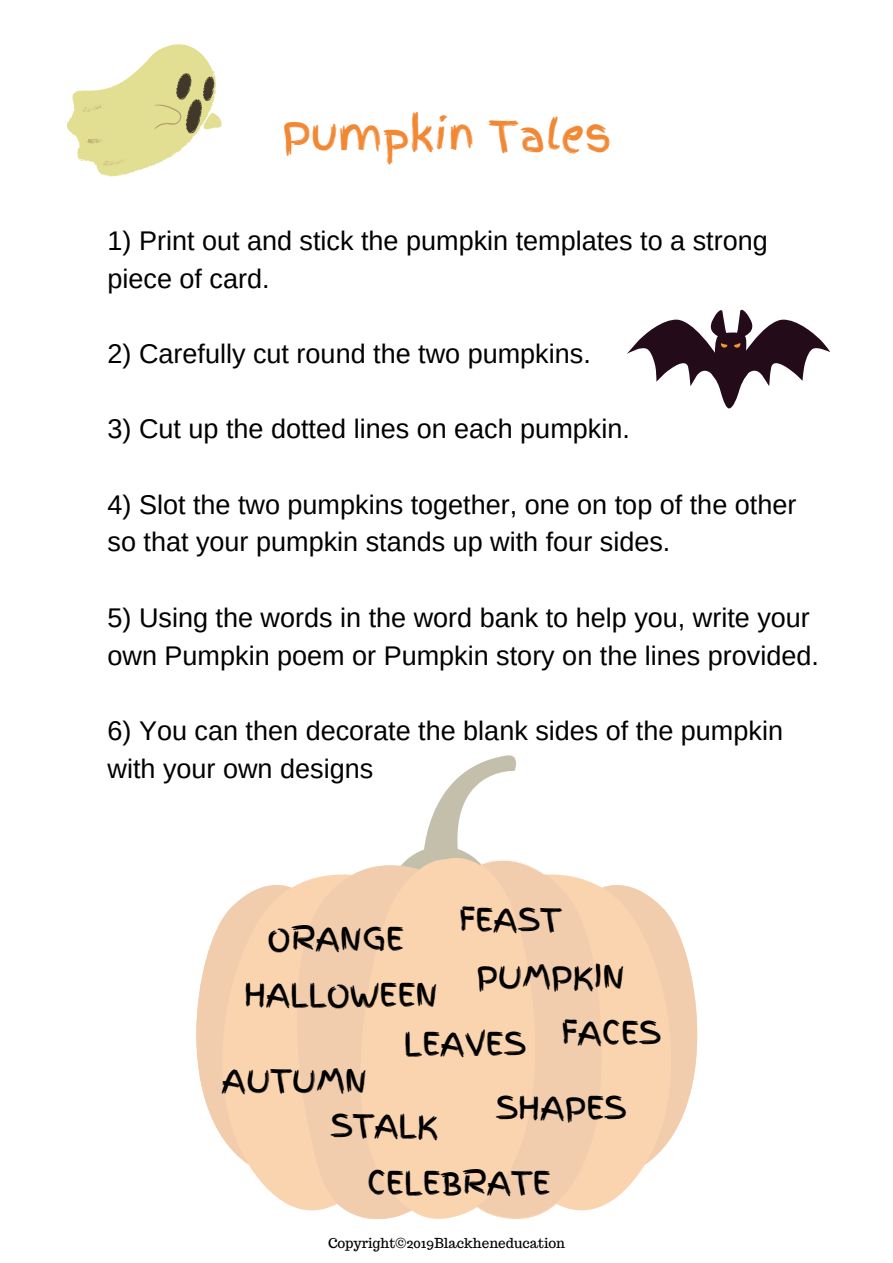
<style>
.page{position:relative;width:893px;height:1263px;background:#fff}
.page>*{position:absolute;margin:0;border:0;box-sizing:border-box;transform-origin:0 0}
.t1{font:42px "Finger Paint";color:#f28834}
.t2{font:31.5px "Finger Paint";color:#000}
.t3{font:27px/37.7px "Arimo";color:#000}
.t4{font:13.5px "Trocchi";color:#000}
</style>
<div class="page">
<svg style="left:248px;top:1164px;width:398px;height:39px;fill:#fad3af"></svg>
<svg style="left:546px;top:874px;width:63px;height:337px;background:#f3cfaf"></svg>
<svg style="left:602px;top:885px;width:95px;height:279px"></svg>
<svg style="left:401px;top:755px;width:145px;height:464px"></svg>
<svg style="left:282px;top:865px;width:138px;height:354px;background:#f5d1b1"></svg>
<svg style="left:196px;top:885px;width:96px;height:279px"></svg>
<svg style="left:67px;top:44px;width:155px;height:132px"></svg>
<svg style="left:627px;top:309px;width:204px;height:100px"></svg>
<h1 class="t1" style="left:282px;top:105px;width:331px">Pumpkin Tales</h1>
<p class="t3" style="left:108px;top:222px;width:662px">1) Print out and stick the pumpkin templates to a strong piece of card.</p>
<p class="t3" style="left:108px;top:335px;width:485px">2) Carefully cut round the two pumpkins.</p>
<p class="t3" style="left:108px;top:410px;width:524px">3) Cut up the dotted lines on each pumpkin.</p>
<p class="t3" style="left:108px;top:485px;width:690px">4) Slot the two pumpkins together, one on top of the other so that your pumpkin stands up with four sides.</p>
<p class="t3" style="left:108px;top:599px;width:713px">5) Using the words in the word bank to help you, write your own Pumpkin poem or Pumpkin story on the lines provided.</p>
<p class="t3" style="left:108px;top:712px;width:677px">6) You can then decorate the blank sides of the pumpkin with your own designs</p>
<p class="t2" style="left:267px;top:915px;width:138px">ORANGE</p>
<p class="t2" style="left:244px;top:972px;width:195px">HALLOWEEN</p>
<p class="t2" style="left:459px;top:897px;width:104px">FEAST</p>
<p class="t2" style="left:476px;top:953px;width:150px">PUMPKIN</p>
<p class="t2" style="left:404px;top:1020px;width:124px">LEAVES</p>
<p class="t2" style="left:561px;top:1009px;width:101px">FACES</p>
<p class="t2" style="left:222px;top:1058px;width:147px">AUTUMN</p>
<p class="t2" style="left:330px;top:1103px;width:109px">STALK</p>
<p class="t2" style="left:496px;top:1084px;width:132px">SHAPES</p>
<p class="t2" style="left:367px;top:1159px;width:185px">CELEBRATE</p>
<p class="t4" style="left:328px;top:1235px;width:239px">Copyright©2019Blackheneducation</p>
</div>
